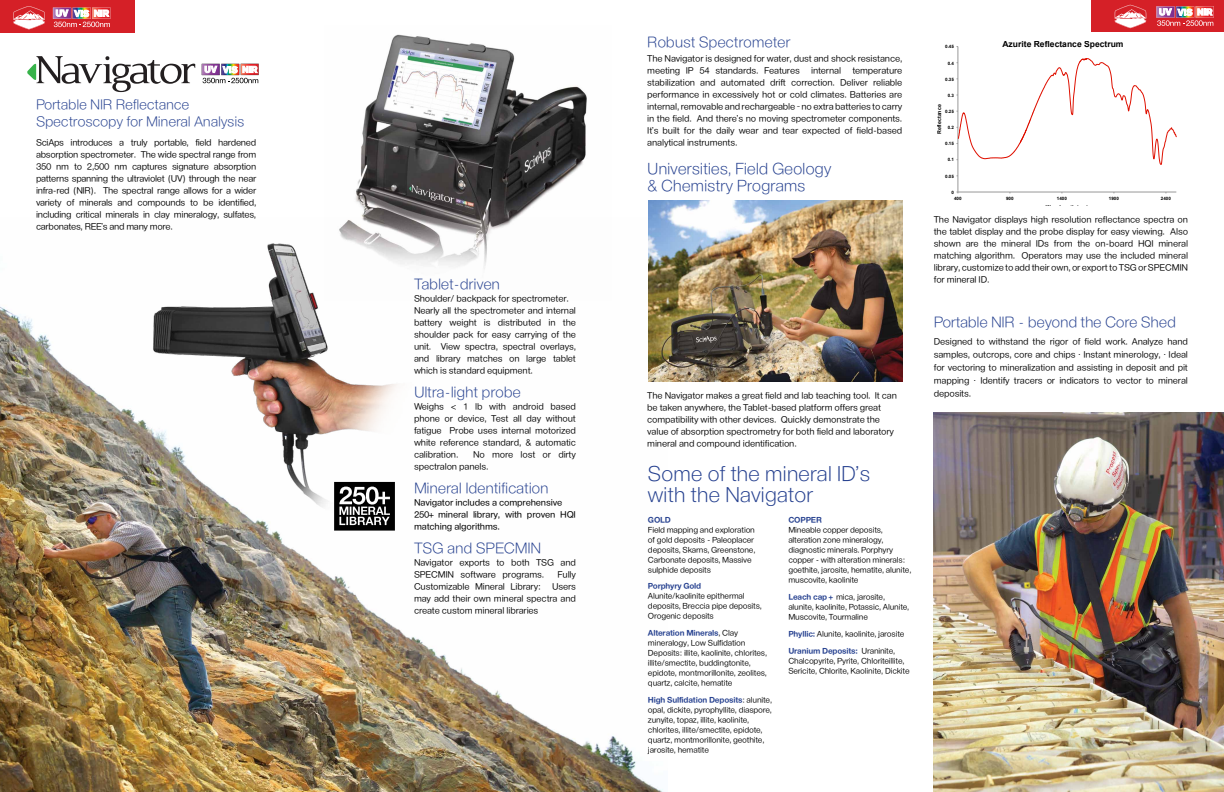
<style>
.page{position:relative;width:1224px;height:792px;background:#fff}
.page>*{position:absolute;margin:0;border:0;box-sizing:border-box;transform-origin:0 0}
.t1{font:200 21px/21px "Apple SD Gothic Neo";letter-spacing:-.02em;color:#25408f}
.t2{font:200 16px/17px "Apple SD Gothic Neo";letter-spacing:-.02em;color:#25408f}
.t3{font:200 15px "Apple SD Gothic Neo";letter-spacing:-.02em;color:#25408f}
.t4{font:200 14px/16.8px "Apple SD Gothic Neo";letter-spacing:-.02em;color:#25408f}
.t5{font:9px/12px "Apple SD Gothic Neo";letter-spacing:-.02em;color:#000;text-align:justify}
.t6{font:500 9px/12px "Apple SD Gothic Neo";letter-spacing:-.02em;color:#000}
.t7{font:700 8.5px "Arial";color:#000}
.t8{font:8px/10px "Apple SD Gothic Neo";letter-spacing:-.025em;color:#000}
.t9{font:800 8px "Apple SD Gothic Neo";letter-spacing:-.025em;color:#25408f}
.t10{font:700 5.3px "Arial";color:#000}
.t11{font:700 4.5px "Arial";color:#000}
.s1{font-weight:800;color:#25408f}
</style>
<div class="page">
<img style="left:0;top:218px;width:667px;height:574px">
<img style="left:355px;top:34px;width:257px;height:266px">
<svg style="left:27px;top:56px;width:168px;height:36px"></svg>
<svg style="left:202px;top:64px;width:57px;height:19px"></svg>
<img style="left:131px;top:216px;width:319px;height:318px">
<div style="left:0;top:0;width:135px;height:33px;background:#d52027"></div>
<svg style="left:13px;top:6px;width:32px;height:23px"></svg>
<svg style="left:53px;top:7px;width:58px;height:20px"></svg>
<svg style="left:334px;top:482px;width:61px;height:49px"></svg>
<img style="left:934px;top:412px;width:290px;height:380px">
<hr style="left:958px;top:47px;width:1px;height:145px;background:#989898">
<hr style="left:958px;top:192px;width:218px;height:1px;background:#989898">
<svg style="left:957px;top:57px;width:220px;height:108px"></svg>
<img style="left:649px;top:201px;width:253px;height:180px">
<div style="left:1091px;top:0;width:133px;height:32px;background:#d52027"></div>
<svg style="left:1115px;top:5px;width:31px;height:23px"></svg>
<svg style="left:1156px;top:6px;width:58px;height:20px"></svg>
<h3 class="t4" style="left:36px;top:95px;width:210px">Portable NIR Reflectance<br>Spectroscopy for Mineral Analysis</h3>
<p class="t5" style="left:36px;top:136px;width:222px">SciAps introduces a truly portable, field hardened absorption spectrometer. The wide spectral range from 350 nm to 2,500 nm captures signature absorption patterns spanning the ultraviolet (UV) through the near infra-red (NIR). The spectral range allows for a wider variety of minerals and compounds to be identified, including critical minerals in clay mineralogy, sulfates, carbonates, REE’s and many more.</p>
<h3 class="t3" style="left:414px;top:273px;width:88px">Tablet-driven</h3>
<p class="t5" style="left:414px;top:292px;width:164px;text-align:left">Shoulder/ backpack for spectrometer.<br>Nearly all the spectrometer and internal battery weight is distributed in the shoulder pack for easy carrying of the unit. View spectra, spectral overlays, and library matches on large tablet which is standard equipment.</p>
<h3 class="t3" style="left:414px;top:381px;width:109px">Ultra-light probe</h3>
<p class="t5" style="left:414px;top:400px;width:164px">Weighs &lt; 1 lb with android based phone or device, Test all day without fatigue Probe uses internal motorized white reference standard, &amp; automatic calibration.</p>
<p class="t5" style="left:414px;top:448px;width:164px;text-indent:59px">No more lost or dirty spectralon panels.</p>
<h3 class="t3" style="left:414px;top:477px;width:136px">Mineral Identification</h3>
<p class="t6" style="left:414px;top:496px;width:163px">Navigator includes a comprehensive<br>250+ mineral library, with proven HQI matching algorithms.</p>
<h3 class="t3" style="left:414px;top:537px;width:129px">TSG and SPECMIN</h3>
<p class="t5" style="left:414px;top:556px;width:163px">Navigator exports to both TSG and<br>SPECMIN software programs.</p>
<p class="t5" style="left:414px;top:568px;width:164px;text-indent:144px">Fully Customizable Mineral Library: Users may add their own mineral spectra and create custom mineral libraries</p>
<h3 class="t3" style="left:647px;top:31px;width:145px">Robust Spectrometer</h3>
<p class="t5" style="left:647px;top:52px;width:257px">The Navigator is designed for water, dust and shock resistance, meeting IP 54 standards. Features</p>
<p class="t5" style="left:811px;top:64px;width:31px">internal</p>
<p class="t5" style="left:647px;top:64px;width:257px;text-indent:205px">temperature stabilization and automated drift correction. Deliver reliable performance in excessively hot or cold climates. Batteries are internal, removable and rechargeable – no extra batteries to carry in the field. And there’s no moving spectrometer components.<br>It’s built for the daily wear and tear expected of field-based analytical instruments.</p>
<h2 class="t2" style="left:647px;top:160px;width:186px">Universities, Field Geology &amp; Chemistry Programs</h2>
<p class="t5" style="left:647px;top:389px;width:251px;text-align:left">The Navigator makes a great field and lab teaching tool. It can be taken anywhere, the Tablet-based platform offers great compatibility with other devices. Quickly demonstrate the value of absorption spectrometry for both field and laboratory mineral and compound identification.</p>
<h1 class="t1" style="left:648px;top:462px;width:224px">Some of the mineral ID’s with the Navigator</h1>
<p class="t9" style="left:648px;top:514px;width:24px">GOLD</p>
<p class="t8" style="left:648px;top:525px;width:109px">Field mapping and exploration of gold deposits - Paleoplacer deposits, Skarns, Greenstone,<br>Carbonate deposits, Massive sulphide deposits</p>
<p class="t9" style="left:648px;top:580px;width:55px">Porphyry Gold</p>
<p class="t8" style="left:648px;top:591px;width:115px">Alunite/kaolinite epithermal deposits, Breccia pipe deposits,<br>Orogenic deposits</p>
<p class="t8" style="left:648px;top:628px;width:121px"><span class="s1">Alteration Minerals</span>, Clay mineralogy, Low Sulfidation Deposits: illite, kaolinite, chlorites, illite/smectite, buddingtonite, epidote, montmorillonite, zeolites, quartz, calcite, hematite</p>
<p class="t8" style="left:648px;top:695px;width:126px"><span class="s1">High Sulfidation Deposits</span>: alunite, opal, dickite, pyrophyllite, diaspore, zunyite, topaz, illite, kaolinite, chlorites, illite/smectite, epidote, quartz, montmorillonite, geothite, jarosite, hematite</p>
<p class="t9" style="left:788px;top:514px;width:35px">COPPER</p>
<p class="t8" style="left:788px;top:525px;width:125px">Mineable copper deposits, alteration zone mineralogy, diagnostic minerals. Porphyry copper - with alteration minerals: goethite, jarosite, hematite, alunite, muscovite, kaolinite</p>
<p class="t8" style="left:788px;top:592px;width:122px"><span class="s1">Leach cap +</span> mica, jarosite, alunite, kaolinite, Potassic, Alunite,<br>Muscovite, Tourmaline</p>
<p class="t8" style="left:788px;top:625px;width:118px;line-height:17px"><span class="s1">Phyllic:</span> Alunite, kaolinite, jarosite<br><span class="s1">Uranium Deposits:</span> Uraninite,</p>
<p class="t8" style="left:788px;top:656px;width:123px">Chalcopyrite, Pyrite, Chloriteillite,<br>Sericite, Chlorite, Kaolinite, Dickite</p>
<p class="t11" style="left:945px;top:44px;width:10px">0.45</p>
<p class="t11" style="left:948px;top:60px;width:8px">0.4</p>
<p class="t11" style="left:945px;top:76px;width:10px">0.35</p>
<p class="t11" style="left:948px;top:92px;width:8px">0.3</p>
<p class="t10" style="left:936px;top:134px;width:31px;rotate:-90deg">Reflectance</p>
<p class="t11" style="left:945px;top:108px;width:10px">0.25</p>
<p class="t11" style="left:948px;top:125px;width:8px">0.2</p>
<p class="t11" style="left:945px;top:141px;width:10px">0.15</p>
<p class="t11" style="left:948px;top:157px;width:8px">0.1</p>
<p class="t11" style="left:945px;top:173px;width:10px">0.05</p>
<p class="t11" style="left:951px;top:189px;width:4px">0</p>
<p class="t7" style="left:1002px;top:39px;width:123px">Azurite Reflectance Spectrum</p>
<p class="t11" style="left:954px;top:196px;width:9px">400</p>
<p class="t11" style="left:1006px;top:196px;width:9px">900</p>
<p class="t11" style="left:1057px;top:196px;width:12px">1400</p>
<p class="t11" style="left:1109px;top:196px;width:12px">1900</p>
<p class="t11" style="left:1161px;top:196px;width:12px">2400</p>
<p class="t5" style="left:934px;top:213px;width:256px">The Navigator displays high resolution reflectance spectra on the tablet display and the probe display for easy viewing. Also shown are the mineral IDs from the on-board HQI mineral matching algorithm. Operators may use the included mineral library, customize to add their own, or export to TSG or SPECMIN for mineral ID.</p>
<h3 class="t3" style="left:934px;top:311px;width:244px">Portable NIR - beyond the Core Shed</h3>
<p class="t5" style="left:934px;top:335px;width:256px;line-height:13px">Designed to withstand the rigor of field work. Analyze hand samples, outcrops, core and chips · Instant minerology, · Ideal for vectoring to mineralization and assisting in deposit and pit mapping · Identify tracers or indicators to vector to mineral deposits.</p>
</div>
